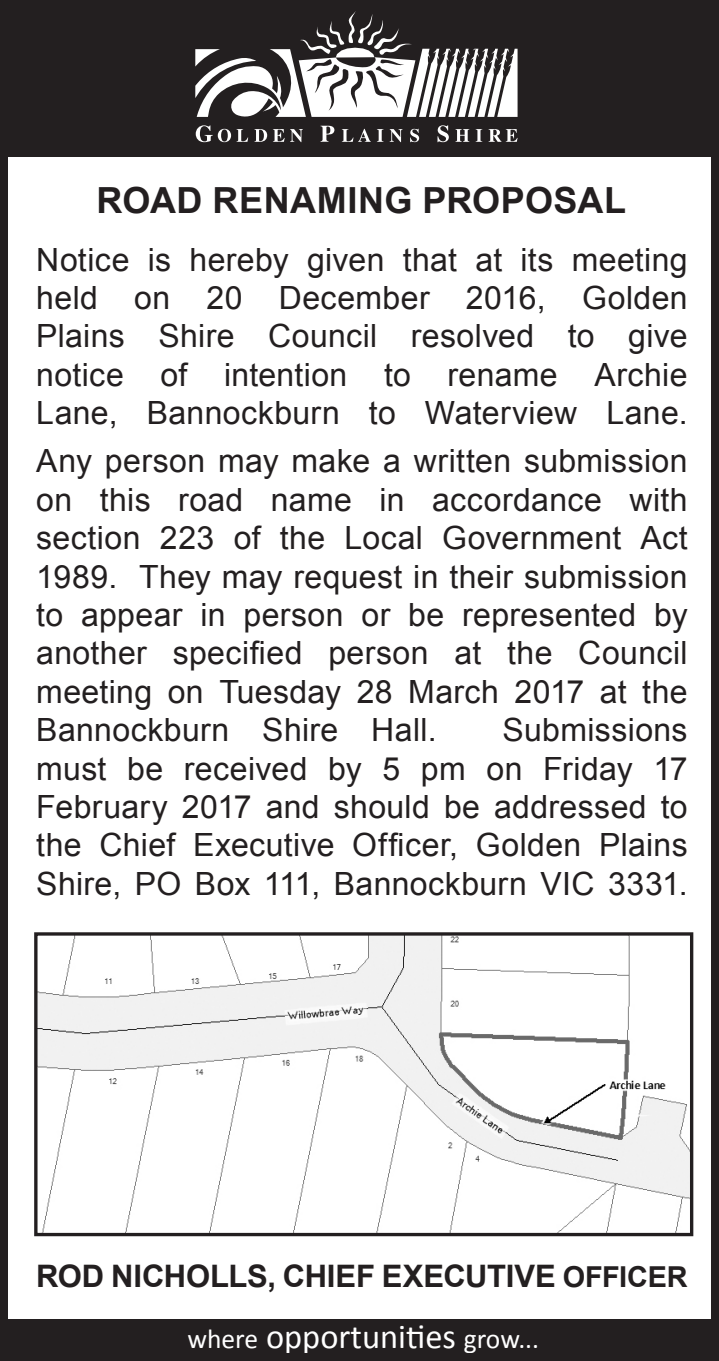
<style>
.page{position:relative;width:719px;height:1361px;background:#fff}
.page>*{position:absolute;margin:0;border:0;box-sizing:border-box;transform-origin:0 0}
.t1{font:700 36px "Arial";letter-spacing:.01em;color:#231f20}
.t2{font:34.4px "Calibri";color:#fff}
.t3{font:32px/38.4px "Arial";letter-spacing:.01em;color:#231f20;text-align:justify}
.t4{font:700 30.8px "Arial";letter-spacing:-.005em;color:#231f20}
.s1{font-size:28.8px}
.s2{font-size:27.6px}
</style>
<div class="page">
<div style="left:6px;top:1320px;width:713px;height:41px;background:#231f20"></div>
<div style="left:0;top:0;width:719px;height:1361px;border:8px solid #231f20"></div>
<div style="left:0;top:1px;width:719px;height:155px;background:#231f20"></div>
<svg style="left:489px;top:129px;width:28px;height:13px"></svg>
<svg style="left:476px;top:129px;width:6px;height:13px"></svg>
<svg style="left:410px;top:129px;width:9px;height:13px"></svg>
<svg style="left:390px;top:129px;width:12px;height:13px"></svg>
<svg style="left:377px;top:129px;width:6px;height:13px"></svg>
<svg style="left:437px;top:125px;width:12px;height:17px"></svg>
<svg style="left:273px;top:129px;width:30px;height:13px"></svg>
<svg style="left:254px;top:129px;width:13px;height:13px"></svg>
<svg style="left:321px;top:126px;width:13px;height:16px"></svg>
<svg style="left:342px;top:129px;width:29px;height:13px"></svg>
<svg style="left:196px;top:125px;width:35px;height:17px"></svg>
<svg style="left:237px;top:129px;width:11px;height:13px"></svg>
<svg style="left:455px;top:129px;width:14px;height:13px"></svg>
<svg style="left:195px;top:11px;width:322px;height:106px"></svg>
<img style="left:38px;top:936px;width:651px;height:296px">
<div style="left:34px;top:932px;width:659px;height:304px;border:3px solid #231f20"></div>
<p class="t1" style="left:97px;top:177px;width:531px">ROAD RENAMING PROPOSAL</p>
<p class="t3" style="left:36px;top:240px;width:653px">Notice is hereby given that at its meeting held on 20 December 2016, Golden Plains Shire Council resolved to give notice of intention to rename Archie Lane, Bannockburn to Waterview Lane.</p>
<p class="t3" style="left:36px;top:442px;width:653px">Any person may make a written submission on this road name in accordance with section 223 of the Local Government Act 1989. They may request in their submission to appear in person or be represented by another specified person at the Council meeting on Tuesday 28 March 2017 at the Bannockburn Shire Hall.</p>
<p class="t3" style="left:36px;top:711px;width:653px;text-indent:466px">Submissions must be received by 5 pm on Friday 17<br>February 2017 and should be addressed to the Chief Executive Officer, Golden Plains Shire, PO Box 111, Bannockburn VIC 3331.</p>
<p class="t4" style="left:36px;top:1256px;width:653px">ROD NICHOLLS, CHIEF EXECUTIVE <span class="s1">OFFICER</span></p>
<p class="t2" style="left:187px;top:1314px;width:353px"><span class="s2">where</span> opportunities <span class="s2">grow...</span></p>
</div>
